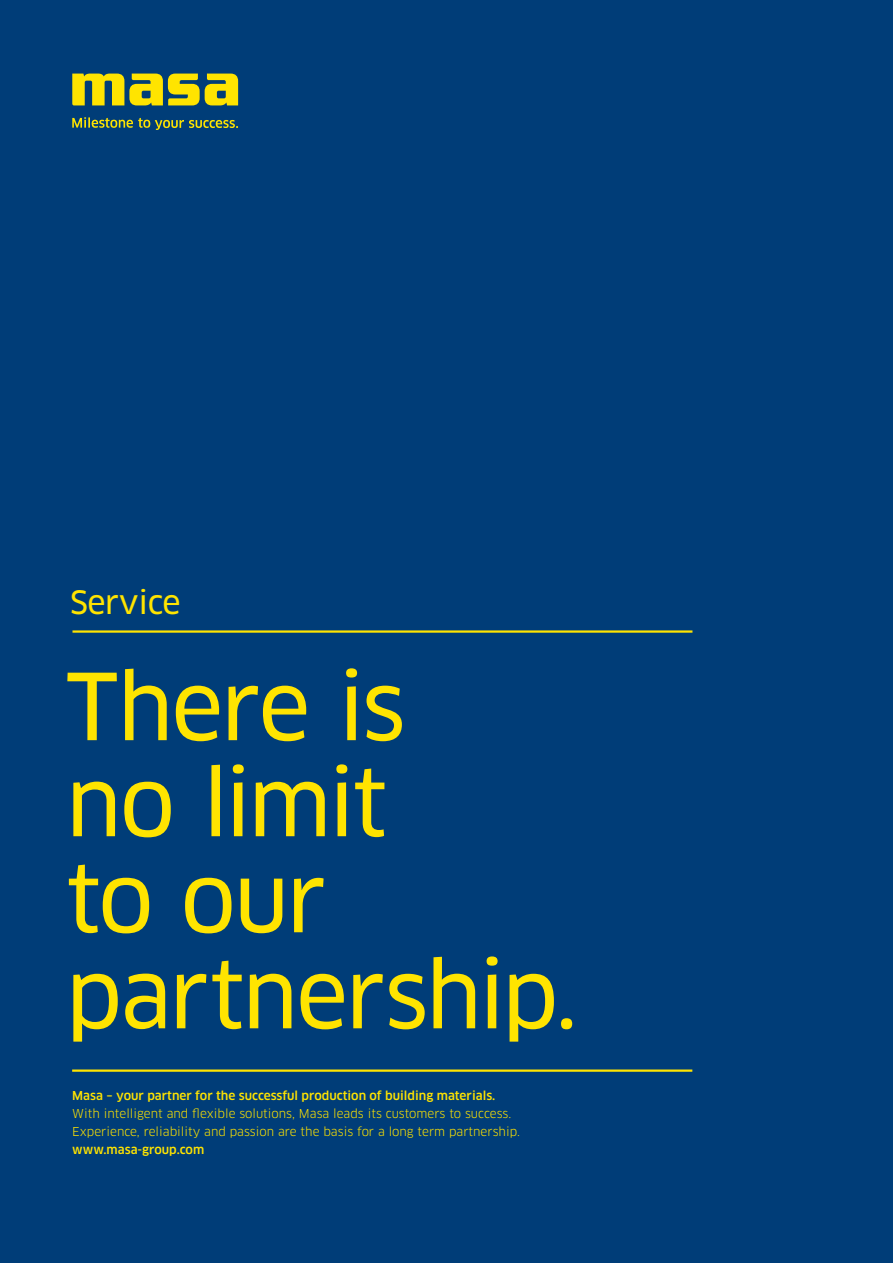
<style>
.page{position:relative;width:893px;height:1263px;background:#003d78}
.page>*{position:absolute;margin:0;border:0;box-sizing:border-box;transform-origin:0 0}
.t1{font:90px/96px "Clan Pro News";letter-spacing:-.025em;color:#ffe400}
.t2{font:31.5px "Clan Pro News";letter-spacing:-.015em;color:#ffe400}
.t3{font:12px/18px "Clan Pro";color:#ffe400}
.t4{font:500 12px "Clan Pro";color:#ffe400}
</style>
<div class="page">
<hr style="left:72px;top:630px;width:620px;height:3px;background:#ffe400">
<hr style="left:72px;top:1069px;width:620px;height:3px;background:#ffe400">
<svg style="left:72px;top:117px;width:166px;height:13px"></svg>
<svg style="left:72px;top:74px;width:166px;height:31px"></svg>
<h2 class="t2" style="left:70px;top:583px;width:112px">Service</h2>
<h1 class="t1" style="left:66px;top:659px;width:514px">There is<br>no limit<br>to our partnership.</h1>
<p class="t4" style="left:72px;top:1088px;width:425px">Masa – your partner for the successful production of building materials.</p>
<p class="t3" style="left:72px;top:1104px;width:449px">With intelligent and flexible solutions, Masa leads its customers to success.<br>Experience, reliability and passion are the basis for a long term partnership.</p>
<p class="t4" style="left:72px;top:1142px;width:133px">www.masa-group.com</p>
</div>
